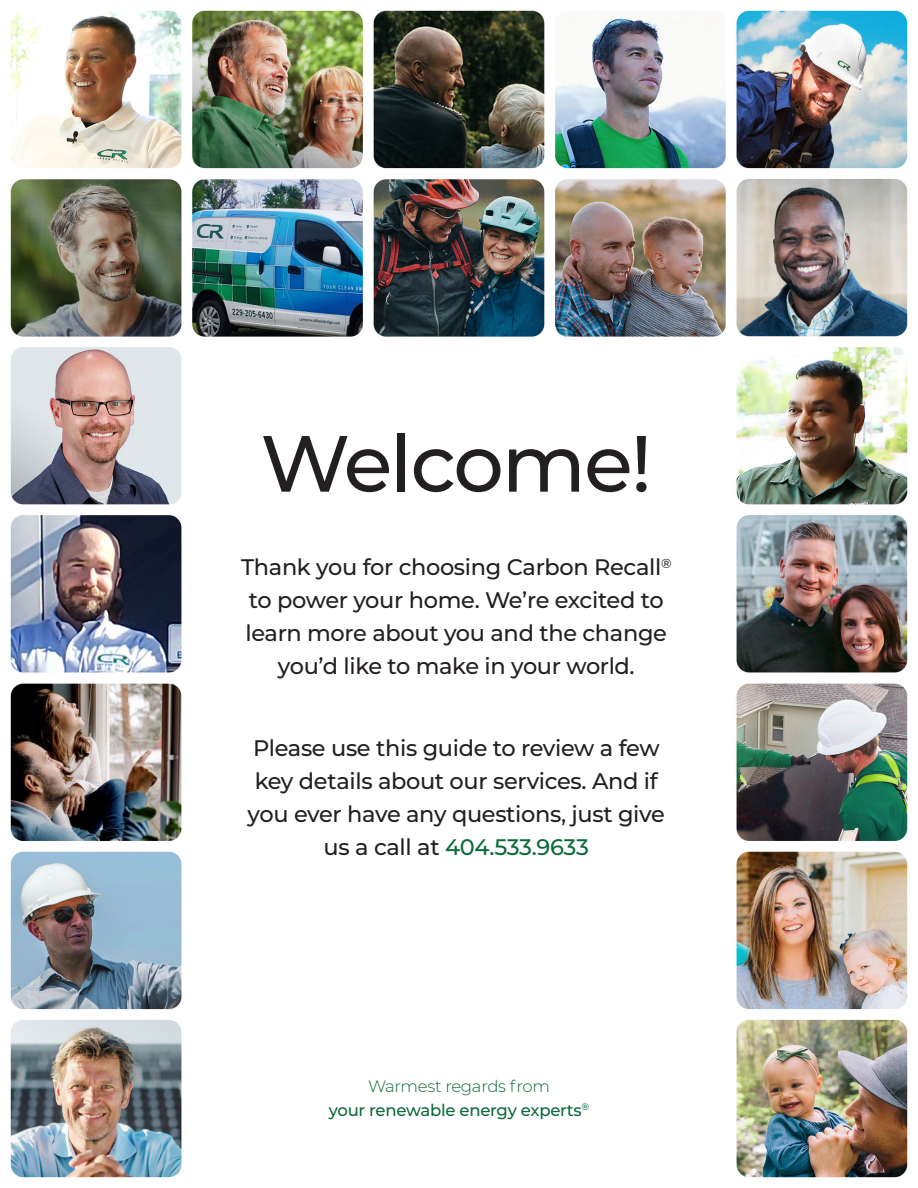
<style>
.page{position:relative;width:918px;height:1188px;background:#fff}
.page>*{position:absolute;margin:0;border:0;box-sizing:border-box;transform-origin:0 0}
.t1{font:500 79.5px "Montserrat";letter-spacing:-.025em;color:#231f20}
.t2{font:500 22.5px/33px "Montserrat";letter-spacing:-.015em;color:#231f20;text-align:center}
.t3{font:500 16.5px "Montserrat";letter-spacing:-.015em;color:#0c6a39}
.t4{font:300 16.5px "Montserrat";letter-spacing:-.015em;color:#0c6a39}
.s1{color:#0c6a39}
</style>
<div class="page">
<img style="left:10px;top:10px;width:898px;height:1168px">
<p class="t1" style="left:261px;top:408px;width:393px">Welcome!</p>
<p class="t2" style="left:241px;top:550px;width:432px">Thank you for choosing Carbon Recall<sup>®</sup></p>
<p class="t2" style="left:246px;top:583px;width:423px">to power your home. We’re excited to learn more about you and the change you’d like to make in your world.</p>
<p class="t2" style="left:248px;top:731px;width:419px">Please use this guide to review a few key details about our services. And if you ever have any questions, just give us a call at <span class="s1">404.533.9633</span></p>
<p class="t4" style="left:368px;top:1075px;width:183px">Warmest regards from</p>
<p class="t3" style="left:329px;top:1098px;width:262px">your renewable energy experts<sup>®</sup></p>
</div>
